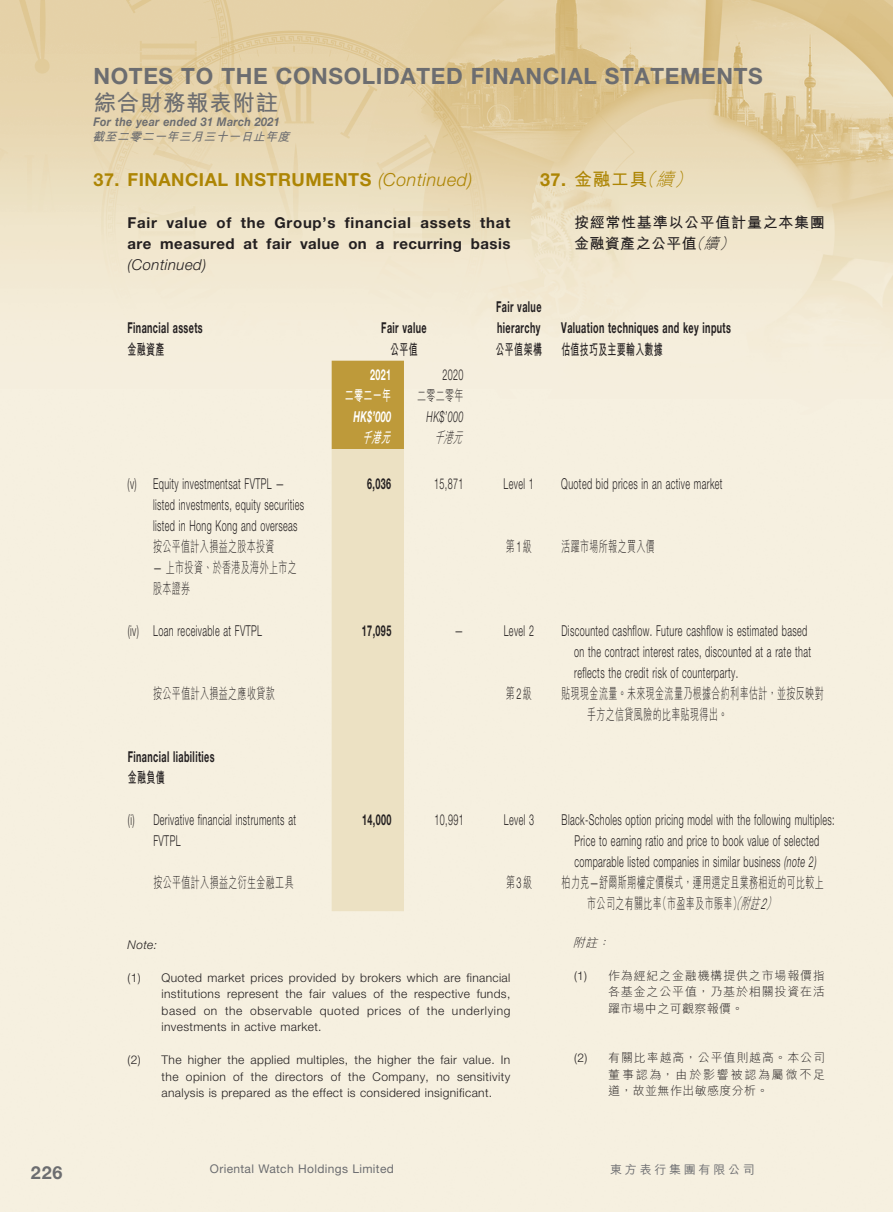
<style>
.page{position:relative;width:893px;height:1212px;background:#fff}
.page>*{position:absolute;margin:0;border:0;box-sizing:border-box;transform-origin:0 0}
.t1{font:700 22.5px "Helvetica Neue";letter-spacing:.03em;color:#6c6d70}
.t2{font:700 22.5px "M Hei HK";letter-spacing:.03em;color:#6c6d70}
.t3{font:700 18px "Helvetica Neue";letter-spacing:.03em;color:#ad8504}
.t4{font:700 18px "M Hei HK";color:#ad8504}
.t5{font:700 18px "Helvetica Neue";color:#6c6d70}
.t6{font:300 15px/21px "Helvetica Neue";letter-spacing:.04em;color:#231f20;scale:.6 1}
.t7{font:300 15px/21px "M Hei HK";letter-spacing:.04em;color:#231f20;scale:.6 1}
.t8{font:700 15px/21px "Helvetica Neue";letter-spacing:.04em;color:#231f20;scale:.6 1}
.t9{font:700 15px/21px "Helvetica Neue";letter-spacing:.04em;color:#231f20}
.t10{font:700 15px/21px "M Hei HK";letter-spacing:.035em;color:#231f20}
.t11{font:700 15px "M Hei HK";letter-spacing:.035em;color:#231f20;scale:.6 1}
.t12{font:italic 300 15px "Helvetica Neue";letter-spacing:.03em;color:#231f20}
.t13{font:italic 700 15px "Helvetica Neue";color:#fff;scale:.6 1}
.t14{font:italic 300 15px "Helvetica Neue";letter-spacing:.03em;color:#231f20;scale:.6 1}
.t15{font:700 15px "M Hei HK";letter-spacing:.04em;color:#fff;scale:.6 1}
.t16{font:700 15px "Helvetica Neue";color:#fff;scale:.6 1}
.t17{font:italic 700 15px "M Hei HK";color:#fff;scale:.6 1}
.t18{font:italic 300 15px "M Hei HK";color:#231f20;scale:.6 1}
.t19{font:300 12px/16.5px "Helvetica Neue";letter-spacing:.03em;color:#231f20;text-align:justify}
.t20{font:300 12px/16.5px "M Hei HK";letter-spacing:.07em;color:#231f20;text-align:justify}
.t21{font:12px "Helvetica Neue";letter-spacing:.03em;color:#6c6d70}
.t22{font:italic 700 12px "Helvetica Neue";letter-spacing:.03em;color:#6c6d70;scale:.9 1}
.t23{font:italic 700 12px "M Hei HK";color:#6c6d70}
.t24{font:500 12px "M Hei HK";letter-spacing:.23em;color:#6c6d70}
.t25{font:italic 300 12px "Helvetica Neue";color:#231f20}
.t26{font:italic 300 12px "M Hei HK";color:#231f20}
.s1{font-family:"Helvetica Neue"}
.s2{font-weight:300;font-style:italic}
.s3{font-style:italic}
.s4{font-family:"Helvetica Neue";font-style:italic}
</style>
<div class="page">
<img style="left:0;top:0;width:893px;height:1212px">
<svg style="left:332px;top:361px;width:72px;height:550px;background:#e4d5ad"></svg>
<h1 class="t1" style="left:94px;top:62px;width:671px">NOTES TO THE CONSOLIDATED FINANCIAL STATEMENTS</h1>
<h1 class="t2" style="left:94px;top:86px;width:186px">綜合財務報表附註</h1>
<p class="t22" style="left:94px;top:114px;width:208px">For the year ended 31 March 2021</p>
<p class="t23" style="left:92px;top:128px;width:203px">截至二零二一年三月三十一日止年度</p>
<p class="t4" style="left:540px;top:166px;width:160px"><span class="s1">37.</span> 金融工具<span class="s2">（續）</span></p>
<p class="t10" style="left:574px;top:211px;width:252px">按經常性基準以公平值計量之本集團金融資產之公平值<span class="s2">（續）</span></p>
<p class="t3" style="left:94px;top:168px;width:380px">37. FINANCIAL INSTRUMENTS <span class="s2">(Continued)</span></p>
<p class="t9" style="left:128px;top:211px;width:384px">Fair value of the Group’s financial assets that are measured at fair value on a recurring basis</p>
<p class="t12" style="left:128px;top:255px;width:80px">(Continued)</p>
<p class="t8" style="left:128px;top:317px;width:127px">Financial assets</p>
<p class="t8" style="left:381px;top:317px;width:77px">Fair value</p>
<p class="t8" style="left:496px;top:296px;width:77px">Fair value hierarchy</p>
<p class="t8" style="left:561px;top:317px;width:284px">Valuation techniques and key inputs</p>
<p class="t11" style="left:128px;top:338px;width:63px">金融資產</p>
<p class="t11" style="left:390px;top:338px;width:47px">公平值</p>
<p class="t11" style="left:496px;top:338px;width:79px">公平值架構</p>
<p class="t11" style="left:561px;top:338px;width:171px">估值技巧及主要輸入數據</p>
<p class="t16" style="left:370px;top:365px;width:37px">2021</p>
<p class="t6" style="left:442px;top:363px;width:37px">2020</p>
<p class="t15" style="left:345px;top:384px;width:79px">二零二一年</p>
<p class="t7" style="left:417px;top:384px;width:79px">二零二零年</p>
<p class="t13" style="left:353px;top:407px;width:65px">HK$’000</p>
<p class="t14" style="left:427px;top:407px;width:63px">HK$’000</p>
<p class="t17" style="left:362px;top:426px;width:56px">千港元</p>
<p class="t18" style="left:434px;top:427px;width:57px">千港元</p>
<p class="t6" style="left:153px;top:473px;width:253px;text-indent:-26px">(v) Equity investmentsat FVTPL — listed investments, equity securities listed in Hong Kong and overseas</p>
<p class="t8" style="left:367px;top:473px;width:42px">6,036</p>
<p class="t6" style="left:434px;top:473px;width:51px">15,871</p>
<p class="t6" style="left:504px;top:473px;width:52px">Level 1</p>
<p class="t6" style="left:561px;top:473px;width:270px">Quoted bid prices in an active market</p>
<p class="t7" style="left:153px;top:536px;width:204px">按公平值計入損益之股本投資</p>
<p class="t7" style="left:153px;top:557px;width:241px"><span class="s1">—</span> 上市投資、於香港及海外上市之股本證券</p>
<p class="t7" style="left:506px;top:536px;width:45px">第<span class="s1">1</span>級</p>
<p class="t7" style="left:561px;top:536px;width:157px">活躍市場所報之買入價</p>
<p class="t6" style="left:128px;top:620px;width:226px">(iv) Loan receivable at FVTPL</p>
<p class="t8" style="left:362px;top:620px;width:51px">17,095</p>
<p class="t6" style="left:455px;top:620px;width:16px">—</p>
<p class="t6" style="left:504px;top:620px;width:52px">Level 2</p>
<p class="t6" style="left:574px;top:620px;width:396px;text-indent:-13px">Discounted cashflow. Future cashflow is estimated based on the contract interest rates, discounted at a rate that reflects the credit risk of counterparty.</p>
<p class="t7" style="left:153px;top:683px;width:204px">按公平值計入損益之應收貸款</p>
<p class="t7" style="left:506px;top:683px;width:45px">第<span class="s1">2</span>級</p>
<p class="t7" style="left:587px;top:683px;width:396px;text-indent:-26px">貼現現金流量。未來現金流量乃根據合約利率估計，並按反映對手方之信貸風險的比率貼現得出。</p>
<p class="t8" style="left:128px;top:746px;width:146px">Financial liabilities</p>
<p class="t11" style="left:128px;top:767px;width:63px">金融負債</p>
<p class="t6" style="left:153px;top:809px;width:239px;text-indent:-26px">(i) Derivative financial instruments at<br>FVTPL</p>
<p class="t8" style="left:362px;top:809px;width:51px">14,000</p>
<p class="t6" style="left:434px;top:809px;width:51px">10,991</p>
<p class="t6" style="left:504px;top:809px;width:52px">Level 3</p>
<p class="t6" style="left:562px;top:809px;width:457px;text-align:center">Black-Scholes option pricing model with the following multiples:<br>Price to earning ratio and price to book value of selected comparable listed companies in similar business <span class="s3">(note 2)</span></p>
<p class="t7" style="left:153px;top:872px;width:235px">按公平值計入損益之衍生金融工具</p>
<p class="t7" style="left:506px;top:872px;width:45px">第<span class="s1">3</span>級</p>
<p class="t7" style="left:587px;top:872px;width:396px;text-indent:-26px">柏力克<span class="s1">—</span>舒爾斯期權定價模式，運用選定且業務相近的可比較上市公司之有關比率（市盈率及市賬率<span class="s3">（</span>）<span class="s3">附註</span><span class="s4">2</span><span class="s3">）</span></p>
<p class="t25" style="left:128px;top:937px;width:31px">Note:</p>
<p class="t19" style="left:162px;top:969px;width:350px;text-indent:-34px">(1) Quoted market prices provided by brokers which are financial institutions represent the fair values of the respective funds, based on the observable quoted prices of the underlying investments in active market.</p>
<p class="t19" style="left:162px;top:1051px;width:350px;text-indent:-34px">(2) The higher the applied multiples, the higher the fair value. In the opinion of the directors of the Company, no sensitivity analysis is prepared as the effect is considered insignificant.</p>
<p class="t26" style="left:573px;top:934px;width:42px">附註：</p>
<p class="t20" style="left:608px;top:967px;width:218px;text-indent:-34px"><span class="s1">(1)</span> 作為經紀之金融機構提供之市場報價指各基金之公平值，乃基於相關投資在活躍市場中之可觀察報價。</p>
<p class="t20" style="left:608px;top:1049px;width:218px;text-indent:-34px"><span class="s1">(2)</span> 有關比率越高，公平值則越高。本公司董事認為，由於影響被認為屬微不足道，故並無作出敏感度分析。</p>
<p class="t5" style="left:31px;top:1161px;width:33px">226</p>
<p class="t21" style="left:210px;top:1162px;width:186px">Oriental Watch Holdings Limited</p>
<p class="t24" style="left:610px;top:1161px;width:146px">東方表行集團有限公司</p>
</div>
